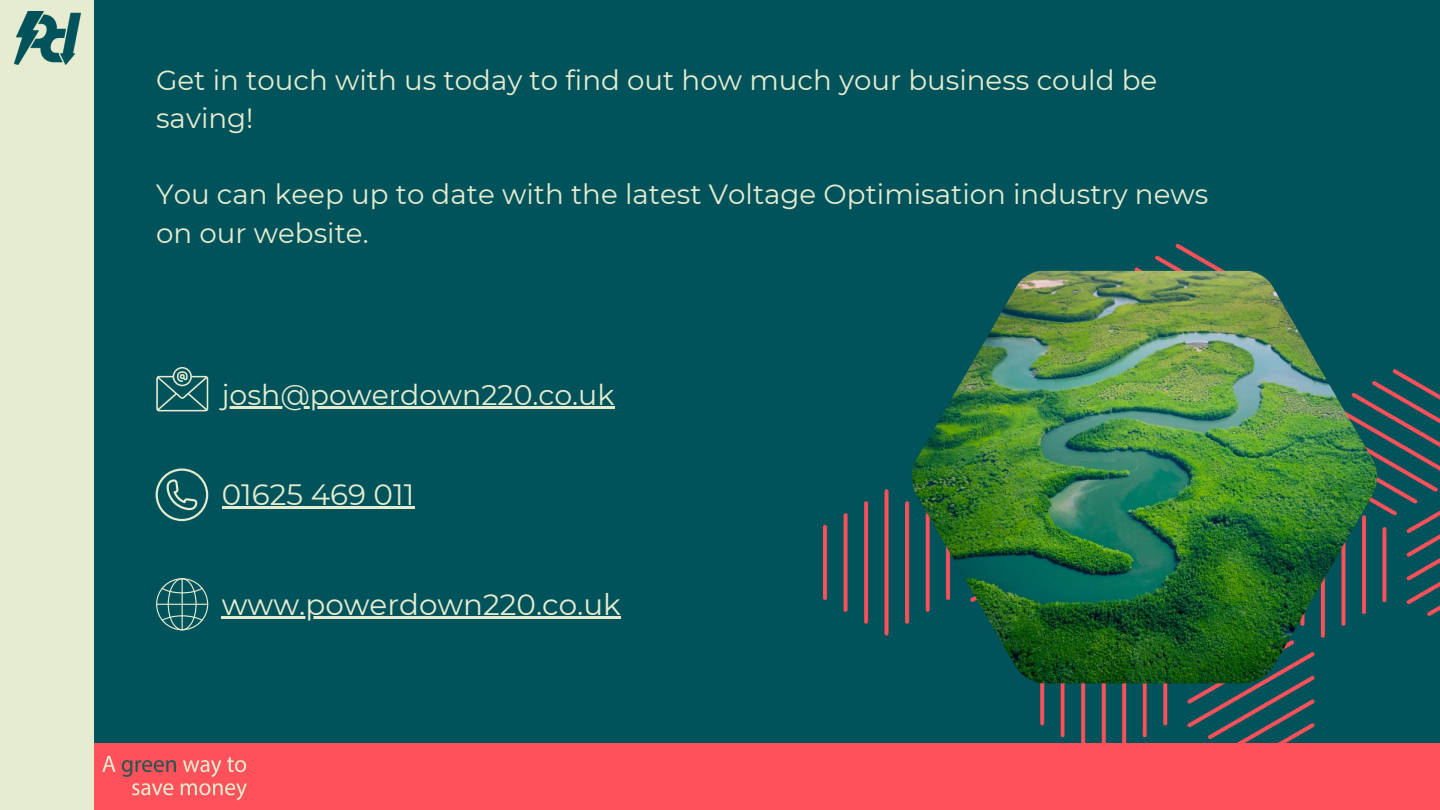
<style>
.page{position:relative;width:1440px;height:810px;background:#fff}
.page>*{position:absolute;margin:0;border:0;box-sizing:border-box;transform-origin:0 0}
.t1{font:29.4px "Montserrat";color:#e6ecd0}
.t2{font:28.4px "Montserrat";color:#e6ecd0}
.t3{font:27.7px/38.2px "Montserrat";color:#e6ecd0}
</style>
<div class="page">
<div style="left:0;top:0;width:102px;height:810px;background:#e6ecd0"></div>
<div style="left:94px;top:0;width:1346px;height:810px;background:#00535b"></div>
<img style="left:15px;top:12px;width:66px;height:52px">
<svg style="left:156px;top:578px;width:52px;height:52px"></svg>
<hr style="left:156px;top:604px;width:52px;height:1px;background:#e6ecd0">
<svg style="left:156px;top:469px;width:52px;height:52px"></svg>
<svg style="left:156px;top:367px;width:52px;height:44px"></svg>
<img style="left:823px;top:245px;width:617px;height:498px">
<img style="left:906px;top:271px;width:477px;height:413px">
<div style="left:94px;top:743px;width:1346px;height:67px;background:#fe515b"></div>
<img style="left:102px;top:755px;width:145px;height:45px">
<hr style="left:222px;top:406px;width:392px;height:2px;background:#e6ecd0">
<hr style="left:222px;top:616px;width:399px;height:3px;background:#e6ecd0">
<hr style="left:222px;top:507px;width:192px;height:2px;background:#e6ecd0">
<p class="t3" style="left:156px;top:61px;width:1003px">Get in touch with us today to find out how much your business could be saving!</p>
<p class="t3" style="left:156px;top:175px;width:1054px">You can keep up to date with the latest Voltage Optimisation industry news on our website.</p>
<p class="t2" style="left:222px;top:377px;width:394px">josh@powerdown220.co.uk</p>
<p class="t1" style="left:222px;top:477px;width:194px">01625 469 011</p>
<p class="t1" style="left:222px;top:586px;width:401px">www.powerdown220.co.uk</p>
</div>
